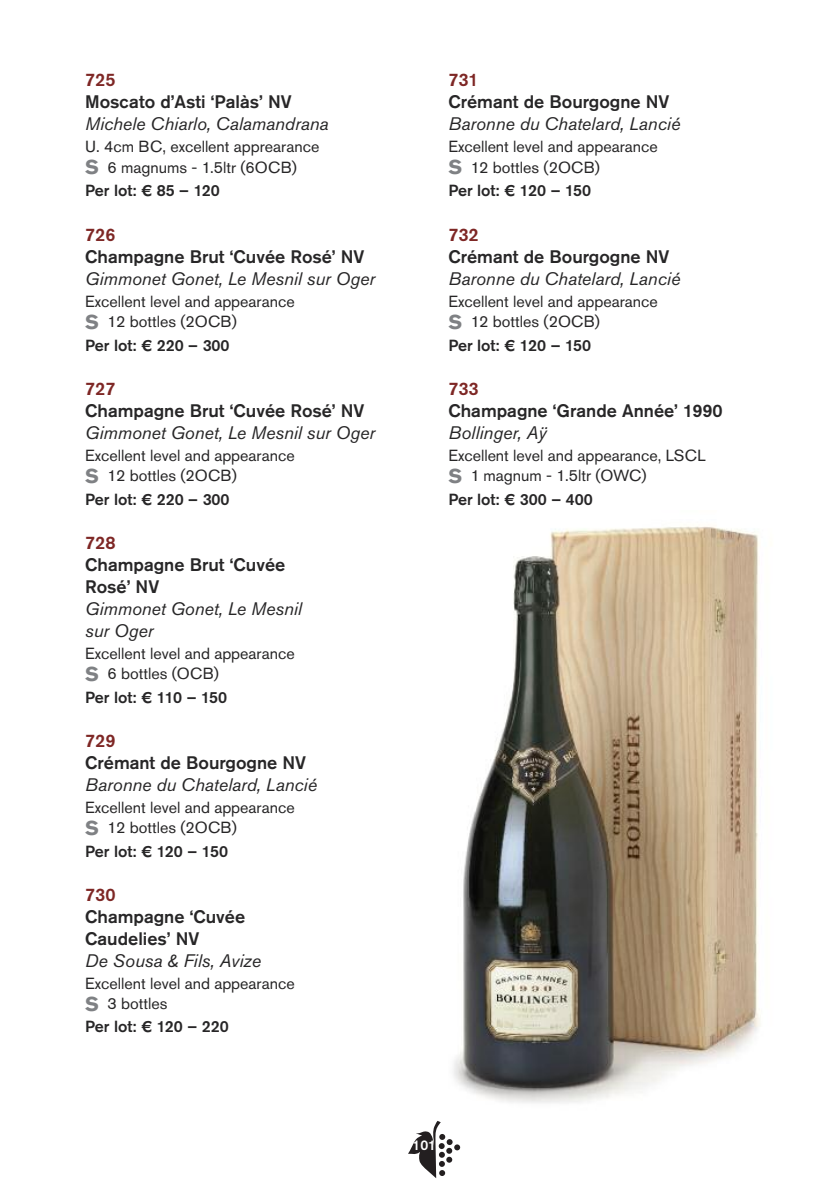
<style>
.page{position:relative;width:840px;height:1191px;background:#fff}
.page>*{position:absolute;margin:0;border:0;box-sizing:border-box;transform-origin:0 0}
.t1{font:italic 18px/22px "Akzidenz Grotesk BE";color:#272627}
.t2{font:500 18px/22px "Akzidenz Grotesk BE";color:#272627}
.t3{font:16px/20.6px "Akzidenz Grotesk BE";color:#272627}
.t4{font:500 16px "Akzidenz Grotesk BE";color:#272627}
.t5{font:500 14px "Akzidenz Grotesk BE";color:#fff}
.s1{font-weight:500;font-style:normal;color:#7e2725}
.s2{font-weight:500;font-style:normal}
.s3{font-weight:700;font-size:20px;color:#7f8184}
.s4{color:#7e2725}
.s5{font-weight:400;font-style:italic}
</style>
<div class="page">
<svg style="left:408px;top:1121px;width:52px;height:57px"></svg>
<img style="left:453px;top:526px;width:307px;height:577px">
<p class="t1" style="left:85px;top:71px;width:245px"><span class="s1">725<br></span><span class="s2">Moscato d’Asti ‘Palàs’ NV<br></span>Michele Chiarlo, Calamandrana</p>
<p class="t3" style="left:85px;top:138px;width:235px">U. 4cm BC, excellent apprearance<br><span class="s3">S</span> 6 magnums - 1.5ltr (6OCB)</p>
<p class="t4" style="left:85px;top:185px;width:136px">Per lot: € 85 – 120</p>
<p class="t1" style="left:85px;top:225px;width:291px"><span class="s1">726<br></span><span class="s2">Champagne Brut ‘Cuvée Rosé’ NV<br></span>Gimmonet Gonet, Le Mesnil sur Oger</p>
<p class="t3" style="left:85px;top:292px;width:211px">Excellent level and appearance<br><span class="s3">S</span> 12 bottles (2OCB)</p>
<p class="t4" style="left:85px;top:339px;width:146px">Per lot: € 220 – 300</p>
<p class="t1" style="left:85px;top:379px;width:291px"><span class="s1">727<br></span><span class="s2">Champagne Brut ‘Cuvée Rosé’ NV<br></span>Gimmonet Gonet, Le Mesnil sur Oger</p>
<p class="t3" style="left:85px;top:446px;width:211px">Excellent level and appearance<br><span class="s3">S</span> 12 bottles (2OCB)</p>
<p class="t4" style="left:85px;top:493px;width:146px">Per lot: € 220 – 300</p>
<p class="t1" style="left:85px;top:533px;width:218px"><span class="s1">728<br></span><span class="s2">Champagne Brut ‘Cuvée<br>Rosé’ NV<br></span>Gimmonet Gonet, Le Mesnil sur Oger</p>
<p class="t3" style="left:85px;top:644px;width:211px">Excellent level and appearance<br><span class="s3">S</span> 6 bottles (OCB)</p>
<p class="t4" style="left:85px;top:691px;width:143px">Per lot: € 110 – 150</p>
<p class="t1" style="left:85px;top:731px;width:233px"><span class="s1">729<br></span><span class="s2">Crémant de Bourgogne NV<br></span>Baronne du Chatelard, Lancié</p>
<p class="t3" style="left:85px;top:798px;width:211px">Excellent level and appearance<br><span class="s3">S</span> 12 bottles (2OCB)</p>
<p class="t4" style="left:85px;top:845px;width:144px">Per lot: € 120 – 150</p>
<p class="t2" style="left:85px;top:885px;width:177px"><span class="s4">730<br></span>Champagne ‘Cuvée<br>Caudelies’ NV<br><span class="s5">De Sousa &amp; Fils, Avize</span></p>
<p class="t3" style="left:85px;top:974px;width:211px">Excellent level and appearance<br><span class="s3">S</span> 3 bottles</p>
<p class="t4" style="left:85px;top:1021px;width:145px">Per lot: € 120 – 220</p>
<p class="t1" style="left:448px;top:71px;width:233px"><span class="s1">731<br></span><span class="s2">Crémant de Bourgogne NV<br></span>Baronne du Chatelard, Lancié</p>
<p class="t3" style="left:448px;top:138px;width:211px">Excellent level and appearance<br><span class="s3">S</span> 12 bottles (2OCB)</p>
<p class="t4" style="left:448px;top:185px;width:144px">Per lot: € 120 – 150</p>
<p class="t1" style="left:448px;top:225px;width:233px"><span class="s1">732<br></span><span class="s2">Crémant de Bourgogne NV<br></span>Baronne du Chatelard, Lancié</p>
<p class="t3" style="left:448px;top:292px;width:211px">Excellent level and appearance<br><span class="s3">S</span> 12 bottles (2OCB)</p>
<p class="t4" style="left:448px;top:339px;width:144px">Per lot: € 120 – 150</p>
<p class="t2" style="left:448px;top:379px;width:276px"><span class="s4">733<br></span>Champagne ‘Grande Année’ 1990<br><span class="s5">Bollinger, Aÿ</span></p>
<p class="t3" style="left:448px;top:446px;width:259px">Excellent level and appearance, LSCL<br><span class="s3">S</span> 1 magnum - 1.5ltr (OWC)</p>
<p class="t4" style="left:448px;top:493px;width:146px">Per lot: € 300 – 400</p>
<p class="t5" style="left:412px;top:1140px;width:25px">101</p>
</div>
